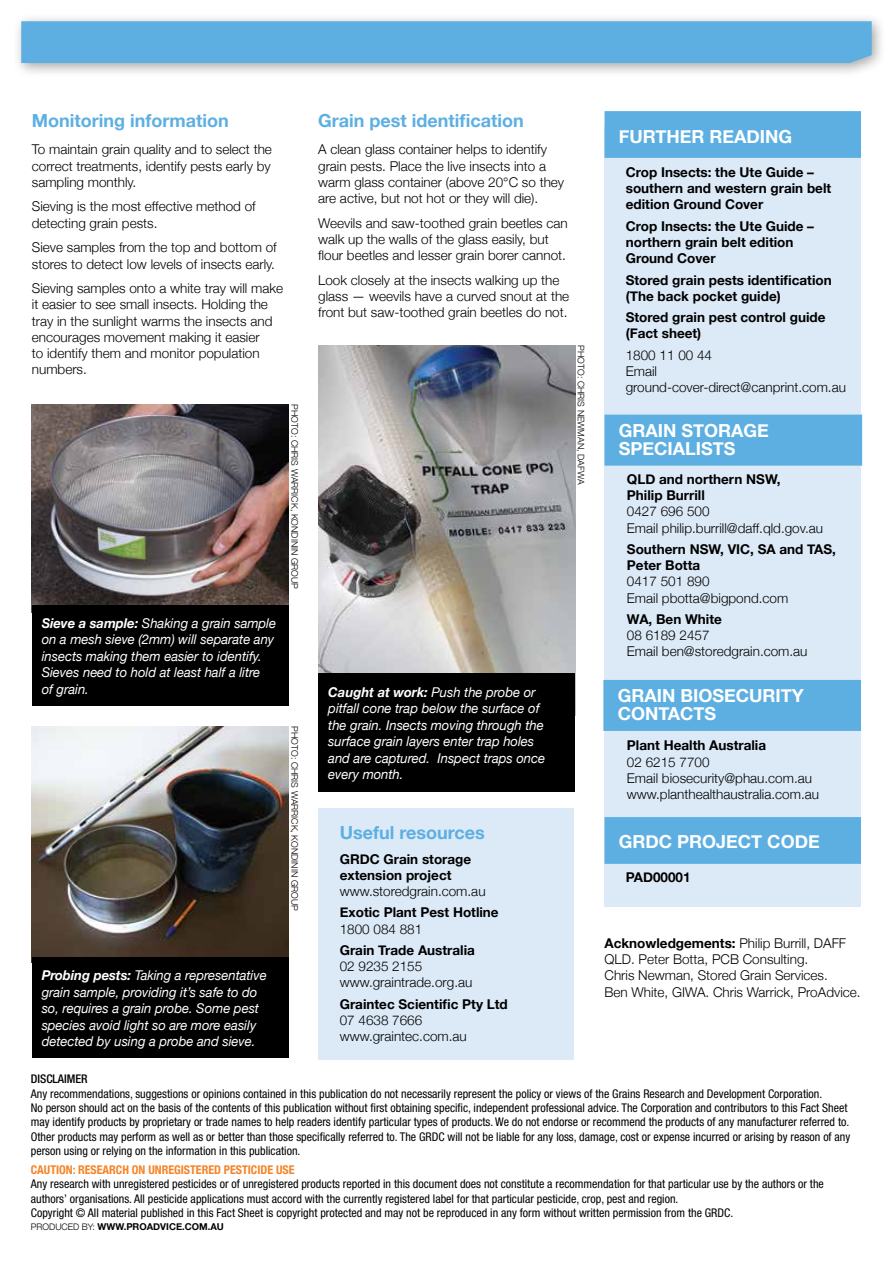
<style>
.page{position:relative;width:893px;height:1263px;background:#fff}
.page>*{position:absolute;margin:0;border:0;box-sizing:border-box;transform-origin:0 0}
.t1{font:700 18px/18px "Helvetica Neue";color:#fff}
.t2{font:700 18px "Helvetica Neue";color:#5dafe2}
.t3{font:300 13.5px/16.2px "Helvetica Neue";color:#000}
.t4{font:italic 13.5px/16.5px "Helvetica Neue";letter-spacing:-.005em;color:#fff}
.t5{font:700 13.5px/16.2px "Helvetica Neue";color:#000}
.t6{font:condensed 12px/14.4px "Helvetica Neue";color:#000}
.t7{font:700 condensed 12px "Helvetica Neue";color:#f58427}
.t8{font:500 condensed 12px "Helvetica Neue";color:#000}
.t9{font:700 9.45px "Helvetica Neue";color:#000}
.t10{font:300 9px "Helvetica Neue";color:#000}
.s1{font-weight:700}
.s2{font-weight:300;font-size:9px}
</style>
<div class="page">
<div style="left:13px;top:13px;width:873px;height:64px;background:#000;opacity:.35"></div>
<div style="left:21px;top:21px;width:851px;height:42px;background:#5dafe2"></div>
<div style="left:604px;top:125px;width:257px;height:781px;background:#dceaf7"></div>
<div style="left:604px;top:111px;width:257px;height:47px;background:#5dafe2"></div>
<div style="left:604px;top:415px;width:258px;height:51px;background:#5dafe2"></div>
<div style="left:603px;top:680px;width:258px;height:51px;background:#5dafe2"></div>
<div style="left:604px;top:817px;width:257px;height:47px;background:#5dafe2"></div>
<div style="left:318px;top:809px;width:256px;height:251px;background:#dceaf7"></div>
<img style="left:32px;top:404px;width:256px;height:201px">
<div style="left:32px;top:605px;width:256px;height:101px;background:#000"></div>
<img style="left:32px;top:726px;width:256px;height:231px">
<div style="left:32px;top:957px;width:256px;height:101px;background:#000"></div>
<img style="left:318px;top:345px;width:257px;height:328px">
<div style="left:318px;top:673px;width:257px;height:118px;background:#000"></div>
<h1 class="t2" style="left:32px;top:109px;width:198px">Monitoring information</h1>
<p class="t3" style="left:32px;top:141px;width:242px;text-align:justify">To maintain grain quality and to select the correct treatments, identify pests early by sampling monthly.</p>
<p class="t3" style="left:32px;top:198px;width:225px">Sieving is the most effective method of detecting grain pests.</p>
<p class="t3" style="left:32px;top:239px;width:246px">Sieve samples from the top and bottom of stores to detect low levels of insects early.</p>
<p class="t3" style="left:32px;top:280px;width:253px">Sieving samples onto a white tray will make it easier to see small insects. Holding the tray in the sunlight warms the insects and encourages movement making it easier<br>to identify them and monitor population numbers.</p>
<p class="t4" style="left:42px;top:614px;width:236px"><span class="s1">Sieve a sample:</span> Shaking a grain sample on a mesh sieve (2mm) will separate any insects making them easier to identify.<br>Sieves need to hold at least half a litre<br>of grain.</p>
<p class="t10" style="left:300px;top:404px;width:185px;rotate:90deg">Photo: chris warrick, Kondin in Group</p>
<p class="t10" style="left:300px;top:726px;width:185px;rotate:90deg">Photo: Ch ris Warrick, Kondin in Group</p>
<p class="t4" style="left:42px;top:967px;width:227px"><span class="s1">Probing pests:</span> Taking a representative grain sample, providing it’s safe to do so, requires a grain probe. Some pest species avoid light so are more easily detected by using a probe and sieve.</p>
<h1 class="t2" style="left:318px;top:109px;width:207px">Grain pest identification</h1>
<p class="t3" style="left:318px;top:141px;width:247px">A clean glass container helps to identify grain pests. Place the live insects into a warm glass container (above 20°C so they are active, but not hot or they will die).</p>
<p class="t3" style="left:318px;top:214px;width:251px">Weevils and saw-toothed grain beetles can walk up the walls of the glass easily, but flour beetles and lesser grain borer cannot.</p>
<p class="t3" style="left:318px;top:272px;width:253px">Look closely at the insects walking up the glass — weevils have a curved snout at the front but saw-toothed grain beetles do not.</p>
<p class="t10" style="left:586px;top:345px;width:140px;rotate:90deg">Photo: Ch ris Newman, DAFWA</p>
<p class="t4" style="left:328px;top:683px;width:218px"><span class="s1">Caught at work:</span> Push the probe or pitfall cone trap below the surface of the grain. Insects moving through the surface grain layers enter trap holes and are captured. Inspect traps once every month.</p>
<h1 class="t2" style="left:340px;top:821px;width:147px">Useful resources</h1>
<p class="t5" style="left:340px;top:850px;width:133px">GRDC Grain storage extension project</p>
<p class="t3" style="left:340px;top:883px;width:147px">www.storedgrain.com.au</p>
<p class="t5" style="left:340px;top:904px;width:160px">Exotic Plant Pest Hotline</p>
<p class="t3" style="left:340px;top:920px;width:84px">1800 084 881</p>
<p class="t5" style="left:340px;top:942px;width:137px">Grain Trade Australia</p>
<p class="t3" style="left:340px;top:958px;width:134px">02 9235 2155 www.graintrade.org.au</p>
<p class="t5" style="left:340px;top:995px;width:169px">Graintec Scientific Pty Ltd</p>
<p class="t3" style="left:340px;top:1012px;width:129px">07 4638 7666 www.graintec.com.au</p>
<h1 class="t1" style="left:619px;top:127px;width:173px">Further reading</h1>
<p class="t5" style="left:626px;top:164px;width:207px">Crop Insects: the Ute Guide – southern and western grain belt edition Ground Cover</p>
<p class="t5" style="left:626px;top:218px;width:190px">Crop Insects: the Ute Guide – northern grain belt edition<br>Ground Cover</p>
<p class="t5" style="left:626px;top:271px;width:207px">Stored grain pests identification (The back pocket guide)</p>
<p class="t5" style="left:626px;top:309px;width:201px">Stored grain pest control guide (Fact sheet)</p>
<p class="t3" style="left:626px;top:346px;width:222px">1800 11 00 44<br>Email ground-cover-direct@canprint.com.au</p>
<h1 class="t1" style="left:619px;top:421px;width:151px">Grain storage specialists</h1>
<p class="t5" style="left:627px;top:471px;width:155px">QLD and northern NSW,<br>Philip Burrill</p>
<p class="t3" style="left:627px;top:503px;width:198px">0427 696 500<br>Email philip.burrill@daff.qld.gov.au</p>
<p class="t5" style="left:627px;top:541px;width:211px">Southern NSW, VIC, SA and TAS,<br>Peter Botta</p>
<p class="t3" style="left:627px;top:573px;width:163px">0417 501 890<br>Email pbotta@bigpond.com</p>
<p class="t5" style="left:627px;top:611px;width:96px">WA, Ben White</p>
<p class="t3" style="left:627px;top:627px;width:182px">08 6189 2457<br>Email ben@storedgrain.com.au</p>
<h1 class="t1" style="left:618px;top:686px;width:187px">Grain biosecurity contacts</h1>
<p class="t5" style="left:627px;top:737px;width:141px">Plant Health Australia</p>
<p class="t3" style="left:627px;top:753px;width:194px">02 6215 7700<br>Email biosecurity@phau.com.au www.planthealthaustralia.com.au</p>
<h1 class="t1" style="left:619px;top:832px;width:28px">GRDC</h1>
<h1 class="t1" style="left:677px;top:832px;width:144px">Project Code</h1>
<p class="t5" style="left:626px;top:869px;width:66px">PAD00001</p>
<p class="t3" style="left:604px;top:935px;width:258px"><span class="s1">Acknowledgements:</span> Philip Burrill, DAFF QLD. Peter Botta, PCB Consulting.<br>Chris Newman, Stored Grain Services.<br>Ben White, GIWA. Chris Warrick, ProAdvice.</p>
<p class="t8" style="left:31px;top:1072px;width:58px">DISCLAIMER</p>
<p class="t6" style="left:31px;top:1086px;width:821px">Any recommendations, suggestions or opinions contained in this publication do not necessarily represent the policy or views of the Grains Research and Development Corporation.<br>No person should act on the basis of the contents of this publication without first obtaining specific, independent professional advice. The Corporation and contributors to this Fact Sheet may identify products by proprietary or trade names to help readers identify particular types of products. We do not endorse or recommend the products of any manufacturer referred to.<br>Other products may perform as well as or better than those specifically referred to. The GRDC will not be liable for any loss, damage, cost or expense incurred or arising by reason of any person using or relying on the information in this publication.</p>
<p class="t7" style="left:31px;top:1162px;width:265px">CAUTION: RESEARCH ON UNREGISTERED PESTICIDE USE</p>
<p class="t6" style="left:31px;top:1177px;width:795px">Any research with unregistered pesticides or of unregistered products reported in this document does not constitute a recommendation for that particular use by the authors or the authors’ organisations. All pesticide applications must accord with the currently registered label for that particular pesticide, crop, pest and region.<br>Copyright © All material published in this Fact Sheet is copyright protected and may not be reproduced in any form without written permission from the GRDC.</p>
<p class="t9" style="left:31px;top:1221px;width:194px"><span class="s2">Produced by:</span> www.proadvice.com.au</p>
</div>
